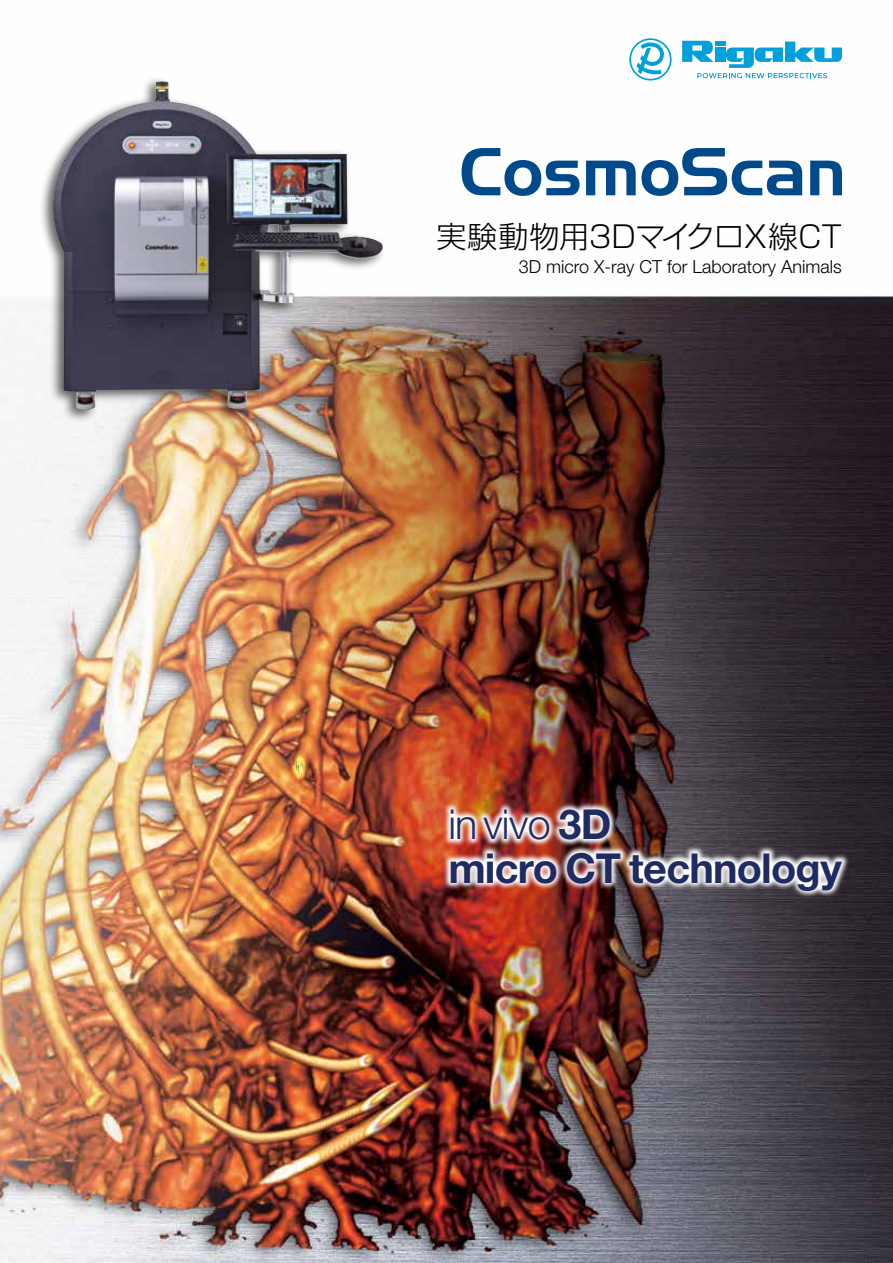
<style>
.page{position:relative;width:893px;height:1263px;background:#fff}
.page>*{position:absolute;margin:0;border:0;box-sizing:border-box;transform-origin:0 0}
.t1{font:700 41.4px/43.5px "Helvetica Neue LT Std";letter-spacing:-.02em;color:#1f2b61}
.t2{font:300 30px "Shin Go Pro";letter-spacing:-.005em;color:#000}
.t3{font:300 18px "Helvetica Neue LT Std";color:#000}
.s1{font-weight:300}
</style>
<div class="page">
<img style="left:0;top:40px;width:893px;height:1223px">
<svg style="left:462px;top:148px;width:117px;height:48px"></svg>
<svg style="left:586px;top:148px;width:216px;height:48px"></svg>
<svg style="left:810px;top:161px;width:32px;height:34px"></svg>
<div style="left:39px;top:76px;width:347px;height:347px;background:#000;opacity:.6"></div>
<img style="left:53px;top:82px;width:330px;height:328px">
<img style="left:443px;top:802px;width:407px;height:96px">
<svg style="left:629px;top:38px;width:43px;height:43px"></svg>
<svg style="left:682px;top:41px;width:160px;height:37px"></svg>
<h2 class="t2" style="left:436px;top:212px;width:407px">実験動物用3DマイクロX線CT</h2>
<p class="t3" style="left:519px;top:255px;width:325px">3D micro X-ray CT for Laboratory Animals</p>
<h1 class="t1" style="left:448px;top:802px;width:395px"><span class="s1">in vivo</span> 3D<br>micro CT technology</h1>
</div>
